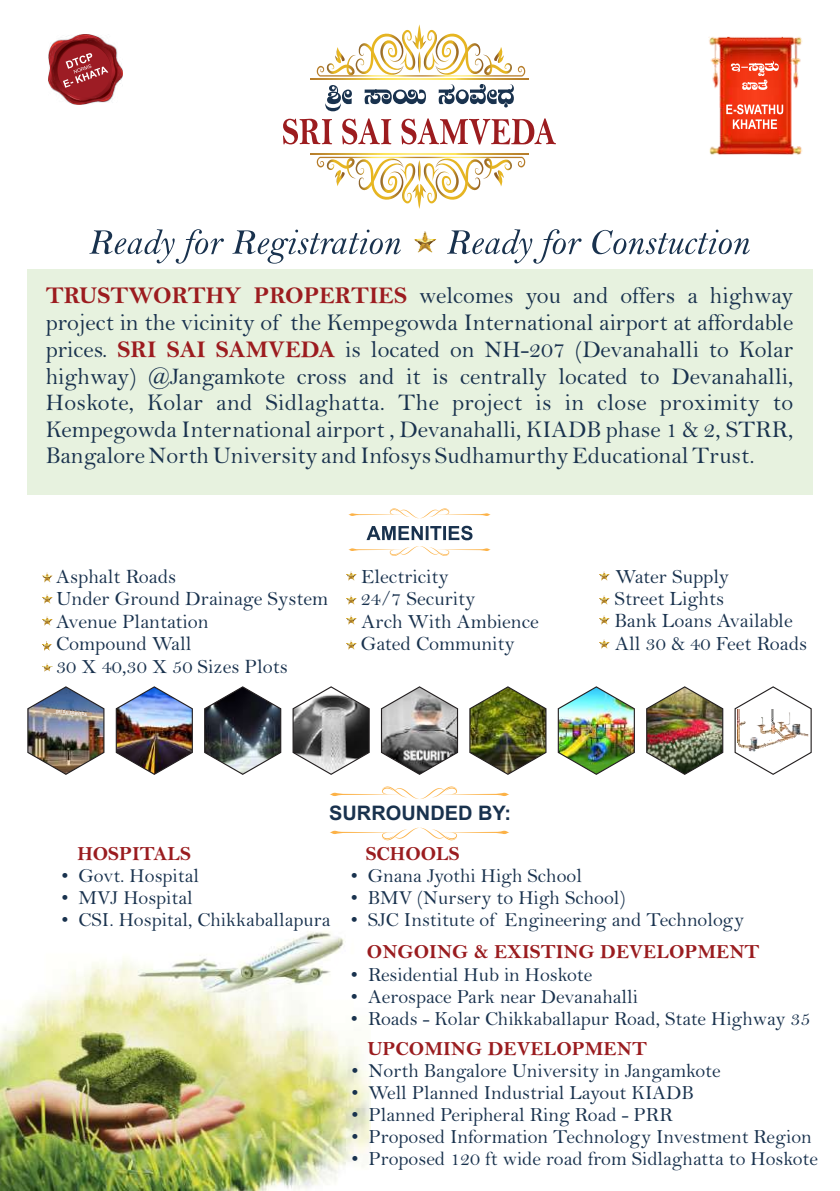
<style>
.page{position:relative;width:840px;height:1191px;background:#fff}
.page>*{position:absolute;margin:0;border:0;box-sizing:border-box;transform-origin:0 0}
.t1{font:24px/26.6px "Bell";color:#19324e;text-align:justify}
.t2{font:20.4px/22.8px "Bell";color:#19324e}
.t3{font:20px "Bell";color:#19324e}
.t4{font:20px "Bell MT Bold";color:#9a1c1f}
.t5{font:700 20px "Arial";color:#19324e}
.t6{font:700 4.4px "Arial";color:#fff;scale:.81 1}
.s1{font-family:"Bell MT Bold";color:#9c1c1f}
</style>
<div class="page">
<img style="left:0;top:931px;width:370px;height:260px">
<img style="left:48px;top:34px;width:74px;height:71px">
<div style="left:58px;top:44px;width:53px;height:54px;background:#9d1c24;border-radius:50%"></div>
<svg style="left:63px;top:53px;width:45px;height:35px"></svg>
<img style="left:708px;top:36px;width:95px;height:119px">
<svg style="left:730px;top:61px;width:48px;height:29px"></svg>
<svg style="left:725px;top:104px;width:57px;height:25px"></svg>
<div style="left:27px;top:269px;width:784px;height:225px;background:#e7f2df"></div>
<svg style="left:89px;top:229px;width:660px;height:35px"></svg>
<img style="left:408px;top:229px;width:33px;height:25px">
<svg style="left:346px;top:571px;width:11px;height:10px"></svg>
<svg style="left:599px;top:571px;width:10px;height:10px"></svg>
<svg style="left:42px;top:572px;width:10px;height:10px"></svg>
<svg style="left:42px;top:594px;width:10px;height:10px"></svg>
<svg style="left:346px;top:595px;width:11px;height:10px"></svg>
<svg style="left:599px;top:595px;width:10px;height:10px"></svg>
<svg style="left:42px;top:616px;width:10px;height:10px"></svg>
<svg style="left:346px;top:615px;width:11px;height:10px"></svg>
<svg style="left:599px;top:615px;width:10px;height:10px"></svg>
<svg style="left:42px;top:641px;width:10px;height:10px"></svg>
<svg style="left:346px;top:640px;width:11px;height:10px"></svg>
<svg style="left:599px;top:639px;width:10px;height:10px"></svg>
<svg style="left:366px;top:526px;width:106px;height:14px"></svg>
<svg style="left:348px;top:508px;width:142px;height:10px"></svg>
<svg style="left:348px;top:546px;width:142px;height:10px"></svg>
<svg style="left:42px;top:663px;width:10px;height:9px"></svg>
<img style="left:27px;top:686px;width:78px;height:89px">
<img style="left:115px;top:686px;width:78px;height:89px">
<svg style="left:204px;top:686px;width:78px;height:89px"></svg>
<svg style="left:292px;top:686px;width:78px;height:89px"></svg>
<svg style="left:380px;top:686px;width:79px;height:89px"></svg>
<img style="left:469px;top:686px;width:78px;height:89px">
<img style="left:557px;top:686px;width:78px;height:89px">
<img style="left:646px;top:686px;width:77px;height:89px">
<svg style="left:734px;top:686px;width:78px;height:89px"></svg>
<svg style="left:330px;top:786px;width:179px;height:13px"></svg>
<svg style="left:330px;top:827px;width:179px;height:13px"></svg>
<svg style="left:325px;top:84px;width:188px;height:27px"></svg>
<svg style="left:283px;top:118px;width:272px;height:26px"></svg>
<svg style="left:310px;top:153px;width:218px;height:2px"></svg>
<svg style="left:316px;top:157px;width:209px;height:52px"></svg>
<svg style="left:310px;top:79px;width:218px;height:1px"></svg>
<svg style="left:316px;top:24px;width:209px;height:53px"></svg>
<p class="t1" style="left:46px;top:285px;width:748px"><span class="s1">TRUSTWORTHY PROPERTIES</span> welcomes you and offers a highway project in the vicinity of the Kempegowda International airport at affordable prices. <span class="s1">SRI SAI SAMVEDA</span> is located on NH-207 (Devanahalli to Kolar highway) @Jangamkote cross and it is centrally located to Devanahalli, Hoskote, Kolar and Sidlaghatta. The project is in close proximity to Kempegowda International airport , Devanahalli, KIADB phase 1 &amp; 2, STRR, Bangalore North University and Infosys Sudhamurthy Educational Trust.</p>
<p class="t2" style="left:56px;top:567px;width:122px">Asphalt Roads</p>
<p class="t2" style="left:361px;top:567px;width:89px">Electricity</p>
<p class="t2" style="left:615px;top:567px;width:115px">Water Supply</p>
<p class="t2" style="left:56px;top:590px;width:273px">Under Ground Drainage System</p>
<p class="t2" style="left:360px;top:590px;width:116px">24/7 Security</p>
<p class="t2" style="left:56px;top:612px;width:154px">Avenue Plantation</p>
<p class="t2" style="left:361px;top:612px;width:179px">Arch With Ambience</p>
<p class="t2" style="left:56px;top:635px;width:137px">Compound Wall</p>
<p class="t2" style="left:360px;top:635px;width:155px">Gated Community</p>
<p class="t2" style="left:56px;top:657px;width:233px">30 X 40,30 X 50 Sizes Plots</p>
<p class="t2" style="left:614px;top:589px;width:194px">Street Lights<br>Bank Loans Available<br>All 30 &amp; 40 Feet Roads</p>
<p class="t6" style="left:56px;top:709px;width:40px;rotate:6deg">SRI SAI SAMVEDA</p>
<p class="t5" style="left:329px;top:805px;width:183px">SURROUNDED BY:</p>
<p class="t4" style="left:77px;top:846px;width:115px">HOSPITALS</p>
<p class="t3" style="left:61px;top:868px;width:139px">• Govt. Hospital</p>
<p class="t3" style="left:61px;top:890px;width:133px">• MVJ Hospital</p>
<p class="t3" style="left:61px;top:912px;width:270px">• CSI. Hospital, Chikkaballapura</p>
<p class="t4" style="left:365px;top:846px;width:95px">SCHOOLS</p>
<p class="t3" style="left:350px;top:868px;width:233px">• Gnana Jyothi High School</p>
<p class="t3" style="left:350px;top:890px;width:276px">• BMV (Nursery to High School)</p>
<p class="t3" style="left:350px;top:912px;width:395px">• SJC Institute of Engineering and Technology</p>
<p class="t4" style="left:367px;top:945px;width:394px">ONGOING &amp; EXISTING DEVELOPMENT</p>
<p class="t3" style="left:351px;top:967px;width:243px">• Residential Hub in Hoskote</p>
<p class="t3" style="left:351px;top:989px;width:288px">• Aerospace Park near Devanahalli</p>
<p class="t3" style="left:351px;top:1011px;width:461px">• Roads - Kolar Chikkaballapur Road, State Highway 35</p>
<p class="t4" style="left:367px;top:1041px;width:281px">UPCOMING DEVELOPMENT</p>
<p class="t3" style="left:351px;top:1063px;width:370px">• North Bangalore University in Jangamkote</p>
<p class="t3" style="left:351px;top:1085px;width:344px">• Well Planned Industrial Layout KIADB</p>
<p class="t3" style="left:351px;top:1107px;width:323px">• Planned Peripheral Ring Road - PRR</p>
<p class="t3" style="left:351px;top:1129px;width:461px">• Proposed Information Technology Investment Region</p>
<p class="t3" style="left:351px;top:1152px;width:467px">• Proposed 120 ft wide road from Sidlaghatta to Hoskote</p>
</div>
